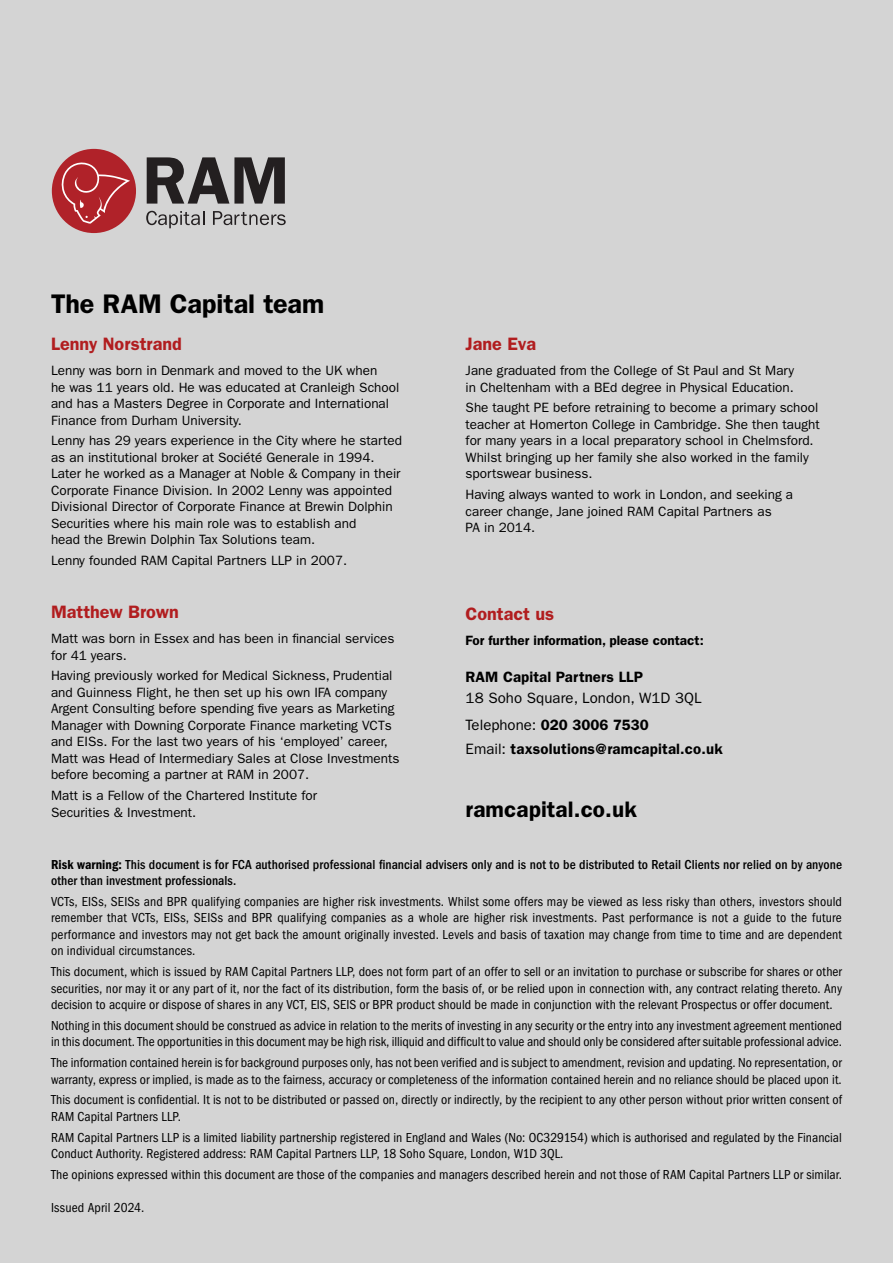
<style>
.page{position:relative;width:893px;height:1263px;background:#d4d4d4}
.page>*{position:absolute;margin:0;border:0;box-sizing:border-box;transform-origin:0 0}
.t1{font:600 27px "ITC Franklin Gothic Std";letter-spacing:-.005em;color:#000}
.t2{font:600 22.5px "ITC Franklin Gothic Std";letter-spacing:.005em;color:#000}
.t3{font:600 18px "ITC Franklin Gothic Std";color:#b11d1f}
.t4{font:600 15px "ITC Franklin Gothic Std";letter-spacing:.01em;color:#000}
.t5{font:15px "ITC Franklin Gothic Std";letter-spacing:.005em;color:#000}
.t6{font:condensed 13.5px/16.5px "ITC Franklin Gothic Std";letter-spacing:.005em;color:#000}
.t7{font:13.5px/16.5px "ITC Franklin Gothic Std";color:#000}
.t8{font:500 condensed 13.5px/16.5px "ITC Franklin Gothic Std";letter-spacing:.005em;color:#000}
.t9{font:600 13.5px "ITC Franklin Gothic Std";color:#000}
.s1{font-weight:400}
.s2{font-family:"ITC Franklin Gothic Std Dm Cd";font-weight:400;font-stretch:normal}
</style>
<div class="page">
<svg style="left:147px;top:157px;width:138px;height:47px"></svg>
<svg style="left:146px;top:211px;width:58px;height:17px"></svg>
<svg style="left:213px;top:211px;width:73px;height:14px"></svg>
<div style="left:52px;top:149px;width:84px;height:84px;background:#b02229;border-radius:50%"></div>
<svg style="left:61px;top:160px;width:69px;height:64px"></svg>
<p class="t1" style="left:51px;top:287px;width:275px">The RAM Capital team</p>
<p class="t3" style="left:51px;top:333px;width:132px">Lenny Norstrand</p>
<p class="t7" style="left:51px;top:362px;width:350px">Lenny was born in Denmark and moved to the UK when<br>he was 11 years old. He was educated at Cranleigh School and has a Masters Degree in Corporate and International Finance from Durham University.</p>
<p class="t7" style="left:51px;top:432px;width:352px">Lenny has 29 years experience in the City where he started as an institutional broker at Société Generale in 1994.<br>Later he worked as a Manager at Noble &amp; Company in their Corporate Finance Division. In 2002 Lenny was appointed Divisional Director of Corporate Finance at Brewin Dolphin Securities where his main role was to establish and<br>head the Brewin Dolphin Tax Solutions team.</p>
<p class="t7" style="left:51px;top:552px;width:298px">Lenny founded RAM Capital Partners LLP in 2007.</p>
<p class="t3" style="left:51px;top:601px;width:129px">Matthew Brown</p>
<p class="t7" style="left:51px;top:630px;width:345px">Matt was born in Essex and has been in financial services for 41 years.</p>
<p class="t7" style="left:51px;top:667px;width:350px">Having previously worked for Medical Sickness, Prudential and Guinness Flight, he then set up his own IFA company Argent Consulting before spending five years as Marketing Manager with Downing Corporate Finance marketing VCTs and EISs. For the last two years of his ‘employed’ career, Matt was Head of Intermediary Sales at Close Investments before becoming a partner at RAM in 2007.</p>
<p class="t7" style="left:51px;top:787px;width:268px">Matt is a Fellow of the Chartered Institute for<br>Securities &amp; Investment.</p>
<p class="t3" style="left:466px;top:333px;width:72px">Jane Eva</p>
<p class="t7" style="left:466px;top:362px;width:330px">Jane graduated from the College of St Paul and St Mary in Cheltenham with a BEd degree in Physical Education.</p>
<p class="t7" style="left:466px;top:399px;width:356px">She taught PE before retraining to become a primary school teacher at Homerton College in Cambridge. She then taught for many years in a local preparatory school in Chelmsford.<br>Whilst bringing up her family she also worked in the family sportswear business.</p>
<p class="t7" style="left:466px;top:486px;width:329px">Having always wanted to work in London, and seeking a career change, Jane joined RAM Capital Partners as<br>PA in 2014.</p>
<p class="t3" style="left:466px;top:603px;width:90px">Contact us</p>
<p class="t9" style="left:466px;top:632px;width:240px">For further information, please contact:</p>
<p class="t4" style="left:466px;top:668px;width:179px">RAM Capital Partners LLP</p>
<p class="t5" style="left:466px;top:690px;width:237px">18 Soho Square, London, W1D 3QL</p>
<p class="t4" style="left:466px;top:716px;width:185px"><span class="s1">Telephone:</span> 020 3006 7530</p>
<p class="t4" style="left:466px;top:740px;width:259px"><span class="s1">Email:</span> taxsolutions@ramcapital.co.uk</p>
<p class="t2" style="left:466px;top:796px;width:173px">ramcapital.co.uk</p>
<p class="t8" style="left:51px;top:856px;width:792px"><span class="s2">Risk warning:</span> This document is for FCA authorised professional financial advisers only and is not to be distributed to Retail Clients nor relied on by anyone other than investment professionals.</p>
<p class="t6" style="left:51px;top:893px;width:792px;text-align:justify">VCTs, EISs, SEISs and BPR qualifying companies are higher risk investments. Whilst some offers may be viewed as less risky than others, investors should remember that VCTs, EISs, SEISs and BPR qualifying companies as a whole are higher risk investments. Past performance is not a guide to the future performance and investors may not get back the amount originally invested. Levels and basis of taxation may change from time to time and are dependent on individual circumstances.</p>
<p class="t6" style="left:51px;top:963px;width:793px;text-align:justify">This document, which is issued by RAM Capital Partners LLP, does not form part of an offer to sell or an invitation to purchase or subscribe for shares or other securities, nor may it or any part of it, nor the fact of its distribution, form the basis of, or be relied upon in connection with, any contract relating thereto. Any decision to acquire or dispose of shares in any VCT, EIS, SEIS or BPR product should be made in conjunction with the relevant Prospectus or offer document.</p>
<p class="t6" style="left:51px;top:1017px;width:792px">Nothing in this document should be construed as advice in relation to the merits of investing in any security or the entry into any investment agreement mentioned in this document. The opportunities in this document may be high risk, illiquid and difficult to value and should only be considered after suitable professional advice.</p>
<p class="t6" style="left:51px;top:1054px;width:792px">The information contained herein is for background purposes only, has not been verified and is subject to amendment, revision and updating. No representation, or warranty, express or implied, is made as to the fairness, accuracy or completeness of the information contained herein and no reliance should be placed upon it.</p>
<p class="t6" style="left:51px;top:1092px;width:792px">This document is confidential. It is not to be distributed or passed on, directly or indirectly, by the recipient to any other person without prior written consent of<br>RAM Capital Partners LLP.</p>
<p class="t6" style="left:51px;top:1129px;width:792px">RAM Capital Partners LLP is a limited liability partnership registered in England and Wales (No: OC329154) which is authorised and regulated by the Financial<br>Conduct Authority. Registered address: RAM Capital Partners LLP, 18 Soho Square, London, W1D 3QL.</p>
<p class="t6" style="left:51px;top:1166px;width:792px">The opinions expressed within this document are those of the companies and managers described herein and not those of RAM Capital Partners LLP or similar.</p>
<p class="t6" style="left:51px;top:1199px;width:95px">Issued April 2024.</p>
</div>
